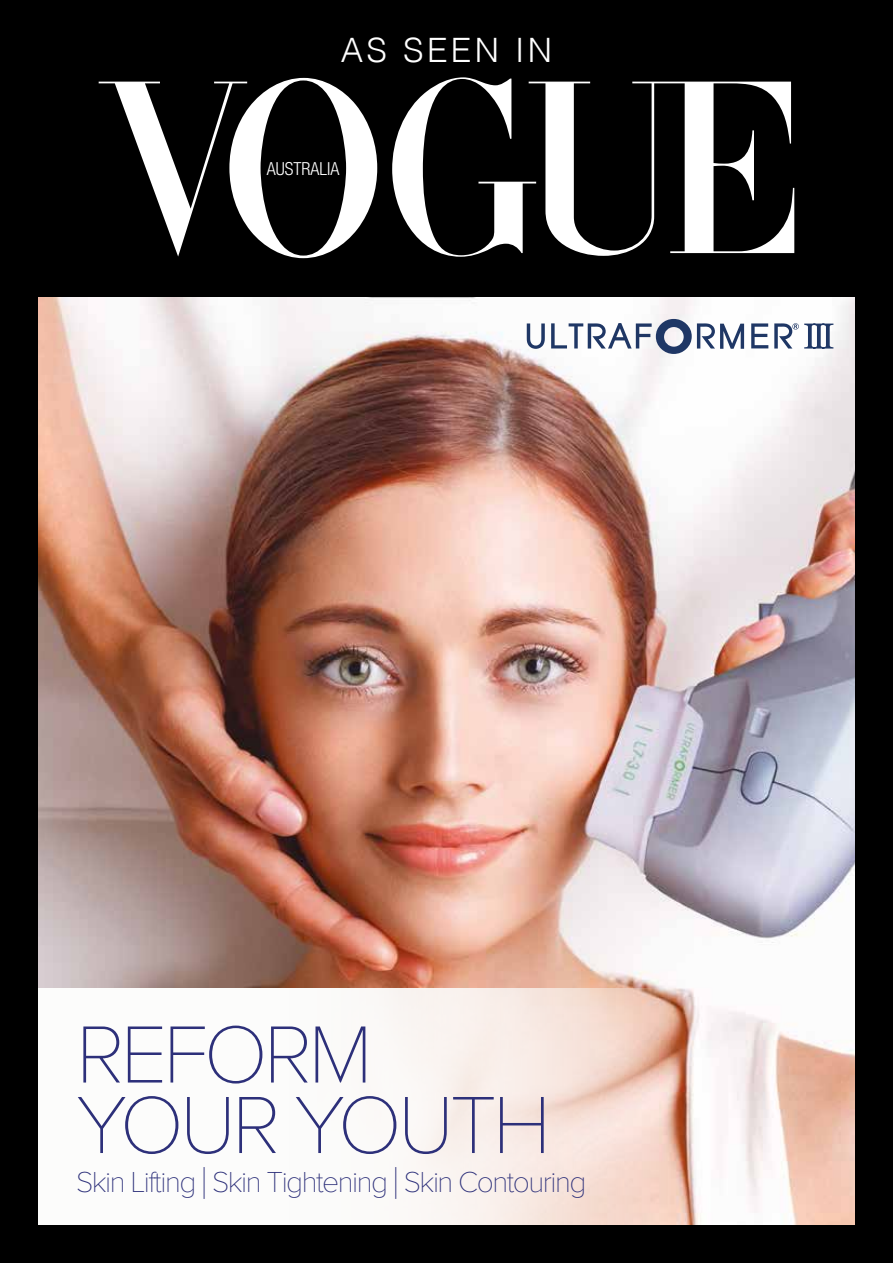
<style>
.page{position:relative;width:893px;height:1263px;background:#000}
.page>*{position:absolute;margin:0;border:0;box-sizing:border-box;transform-origin:0 0}
.t1{font:100 84px/70.5px "Proxima Nova T";letter-spacing:-.05em;color:#2d307a}
.t2{font:300 33.6px "Helvetica";letter-spacing:.1em;color:#fff}
.t3{font:100 30px "Proxima Nova T";letter-spacing:-.05em;color:#2d307a}
.t4{font:300 condensed 18px "Helvetica Neue";color:#fff}
.s1{font-size:45px}
</style>
<div class="page">
<svg style="left:392px;top:77px;width:144px;height:180px"></svg>
<svg style="left:529px;top:82px;width:265px;height:174px"></svg>
<svg style="left:99px;top:78px;width:278px;height:180px"></svg>
<img style="left:38px;top:298px;width:817px;height:927px">
<svg style="left:38px;top:988px;width:633px;height:237px;background:#f9f1ed"></svg>
<svg style="left:527px;top:323px;width:18px;height:26px"></svg>
<svg style="left:751px;top:323px;width:17px;height:25px"></svg>
<svg style="left:551px;top:319px;width:193px;height:35px;background:#b8bfcd"></svg>
<svg style="left:774px;top:323px;width:59px;height:26px;background:#a8b1c3"></svg>
<p class="t2" style="left:341px;top:22px;width:213px">AS SEEN IN</p>
<p class="t4" style="left:267px;top:158px;width:74px">AUSTRALIA</p>
<h1 class="t1" style="left:76px;top:1014px;width:477px">REFORM<br>YOUR YOUTH</h1>
<p class="t3" style="left:76px;top:1160px;width:512px">Skin Lifting <span class="s1">|</span> Skin Tightening <span class="s1">|</span> Skin Contouring</p>
</div>
